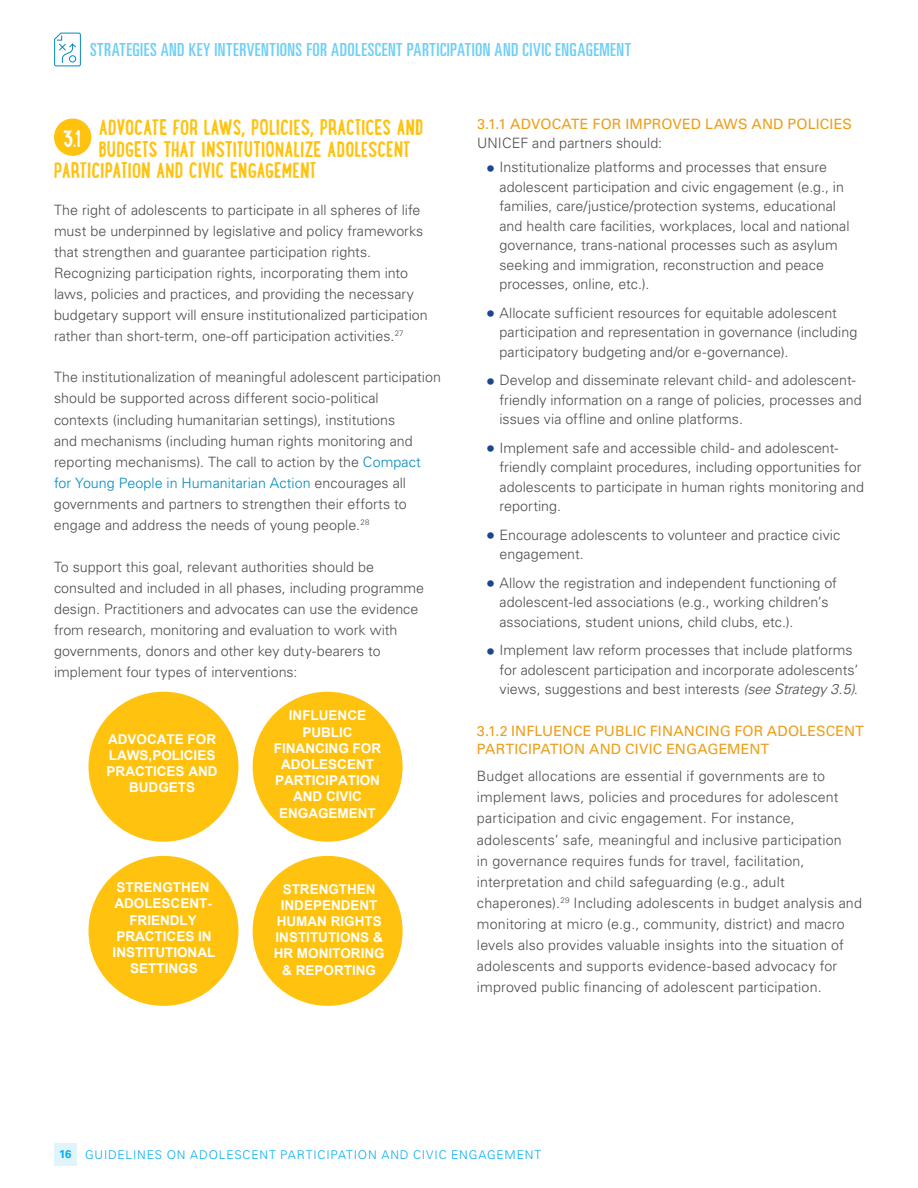
<style>
.page{position:relative;width:918px;height:1188px;background:#fff}
.page>*{position:absolute;margin:0;border:0;box-sizing:border-box;transform-origin:0 0}
.t1{font:700 21px "Lunch Box";color:#fff}
.t2{font:700 19.5px "Lunch Box";letter-spacing:-.005em;color:#ffc20e}
.t3{font:700 condensed 19.5px "Univers LT Std";color:#ffc20e}
.t4{font:ultra-condensed 18px "Univers LT Std";letter-spacing:.03em;color:#6dcff6}
.t5{font:300 14.25px/21px "Univers LT Pro 45";letter-spacing:.005em;color:#4d4d4f}
.t6{font:14.25px/18px "Univers LT Pro 55 Roman";letter-spacing:.01em;color:#ed9e18}
.t7{font:700 13.5px/16.2px "Arial";color:#fff;text-align:center}
.t8{font:300 12px "Univers LT Std";letter-spacing:.07em;color:#00aeef}
.t9{font:300 7.8px "Univers LT Pro 45";color:#4d4d4f}
.s1{color:#008bbf}
.s2{font-size:18px;color:#1a468d}
.s3{font-style:italic}
.s4{font-family:"Univers LT Pro 65";font-weight:700;font-size:11.25px}
</style>
<div class="page">
<div style="left:54px;top:1143px;width:22px;height:23px;background:#e1f4fd"></div>
<svg style="left:54px;top:33px;width:27px;height:33px"></svg>
<div style="left:54px;top:119px;width:37px;height:37px;background:#ffc20e;border-radius:50%"></div>
<div style="left:88px;top:692px;width:150px;height:150px;background:#ffc20e;border-radius:50%"></div>
<div style="left:253px;top:692px;width:150px;height:150px;background:#ffc20e;border-radius:50%"></div>
<div style="left:88px;top:856px;width:150px;height:150px;background:#ffc20e;border-radius:50%"></div>
<div style="left:253px;top:856px;width:150px;height:150px;background:#ffc20e;border-radius:50%"></div>
<p class="t4" style="left:90px;top:39px;width:543px">STRATEGIES AND KEY INTERVENTIONS FOR ADOLESCENT PARTICIPATION AND CIVIC ENGAGEMENT</p>
<h3 class="t2" style="left:99px;top:111px;width:326px">ADVOCATE FOR LAWS POLICIES PRACTICES AND</h3>
<h3 class="t1" style="left:63px;top:121px;width:19px">3.1</h3>
<h3 class="t3" style="left:241px;top:116px;width:6px">,</h3>
<h3 class="t3" style="left:310px;top:116px;width:6px">,</h3>
<h3 class="t2" style="left:99px;top:133px;width:314px">BUDGETS THAT INSTITUTIONALIZE ADOLESCENT</h3>
<h3 class="t2" style="left:54px;top:155px;width:264px">PARTICIPATION AND CIVIC ENGAGEMENT</h3>
<p class="t5" style="left:54px;top:199px;width:375px">The right of adolescents to participate in all spheres of life must be underpinned by legislative and policy frameworks that strengthen and guarantee participation rights.<br>Recognizing participation rights, incorporating them into laws, policies and practices, and providing the necessary budgetary support will ensure institutionalized participation rather than short-term, one-off participation activities.<sup>27</sup></p>
<p class="t5" style="left:54px;top:367px;width:389px">The institutionalization of meaningful adolescent participation should be supported across different socio-political<br>contexts (including humanitarian settings), institutions<br>and mechanisms (including human rights monitoring and reporting mechanisms). The call to action by the <span class="s1">Compact for Young People in Humanitarian Action</span> encourages all governments and partners to strengthen their efforts to engage and address the needs of young people.<sup>28</sup></p>
<p class="t5" style="left:54px;top:556px;width:372px">To support this goal, relevant authorities should be consulted and included in all phases, including programme design. Practitioners and advocates can use the evidence from research, monitoring and evaluation to work with governments, donors and other key duty-bearers to implement four types of interventions:</p>
<p class="t7" style="left:274px;top:708px;width:109px">INFLUENCE<br>PUBLIC<br>FINANCING FOR<br>ADOLESCENT<br>PARTICIPATION<br>AND CIVIC<br>ENGAGEMENT</p>
<p class="t7" style="left:107px;top:731px;width:112px">ADVOCATE FOR<br>LAWS,POLICIES<br>PRACTICES AND<br>BUDGETS</p>
<p class="t7" style="left:113px;top:880px;width:104px">STRENGTHEN<br>ADOLESCENT-<br>FRIENDLY<br>PRACTICES IN<br>INSTITUTIONAL<br>SETTINGS</p>
<p class="t7" style="left:274px;top:881px;width:112px">STRENGTHEN<br>INDEPENDENT<br>HUMAN RIGHTS<br>INSTITUTIONS &amp;<br>HR MONITORING &amp; REPORTING</p>
<h4 class="t6" style="left:477px;top:115px;width:376px">3.1.1 ADVOCATE FOR IMPROVED LAWS AND POLICIES</h4>
<p class="t5" style="left:477px;top:133px;width:187px">UNICEF and partners should:</p>
<p class="t5" style="left:500px;top:157px;width:352px;line-height:19.5px;text-indent:-14px"><span class="s2">•</span> Institutionalize platforms and processes that ensure adolescent participation and civic engagement (e.g., in families, care/justice/protection systems, educational and health care facilities, workplaces, local and national governance, trans-national processes such as asylum seeking and immigration, reconstruction and peace processes, online, etc.).</p>
<p class="t5" style="left:500px;top:303px;width:359px;line-height:19.5px;text-indent:-14px"><span class="s2">•</span> Allocate sufficient resources for equitable adolescent participation and representation in governance (including participatory budgeting and/or e-governance).</p>
<p class="t5" style="left:500px;top:370px;width:364px;line-height:19.5px;text-indent:-14px"><span class="s2">•</span> Develop and disseminate relevant child- and adolescent&shy;friendly information on a range of policies, processes and issues via offline and online platforms.</p>
<p class="t5" style="left:500px;top:438px;width:366px;line-height:19.5px;text-indent:-14px"><span class="s2">•</span> Implement safe and accessible child- and adolescent&shy;friendly complaint procedures, including opportunities for adolescents to participate in human rights monitoring and reporting.</p>
<p class="t5" style="left:500px;top:525px;width:342px;line-height:19.5px;text-indent:-14px"><span class="s2">•</span> Encourage adolescents to volunteer and practice civic engagement.</p>
<p class="t5" style="left:500px;top:573px;width:339px;line-height:19.5px;text-indent:-14px"><span class="s2">•</span> Allow the registration and independent functioning of adolescent-led associations (e.g., working children’s associations, student unions, child clubs, etc.).</p>
<p class="t5" style="left:500px;top:640px;width:360px;line-height:19.5px;text-indent:-14px"><span class="s2">•</span> Implement law reform processes that include platforms for adolescent participation and incorporate adolescents’ views, suggestions and best interests <span class="s3">(see Strategy 3.5).</span></p>
<h4 class="t6" style="left:477px;top:722px;width:388px">3.1.2 INFLUENCE PUBLIC FINANCING FOR ADOLESCENT<br>PARTICIPATION AND CIVIC ENGAGEMENT</h4>
<p class="t5" style="left:477px;top:766px;width:366px">Budget allocations are essential if governments are to implement laws, policies and procedures for adolescent participation and civic engagement. For instance, adolescents’ safe, meaningful and inclusive participation in governance requires funds for travel, facilitation, interpretation and child safeguarding (e.g., adult chaperones).</p>
<p class="t5" style="left:477px;top:892px;width:387px;text-indent:97px">Including adolescents in budget analysis and monitoring at micro (e.g., community, district) and macro levels also provides valuable insights into the situation of adolescents and supports evidence-based advocacy for improved public financing of adolescent participation.</p>
<p class="t9" style="left:560px;top:896px;width:11px">29</p>
<p class="t8" style="left:59px;top:1147px;width:484px"><span class="s4">16</span> GUIDELINES ON ADOLESCENT PARTICIPATION AND CIVIC ENGAGEMENT</p>
</div>
